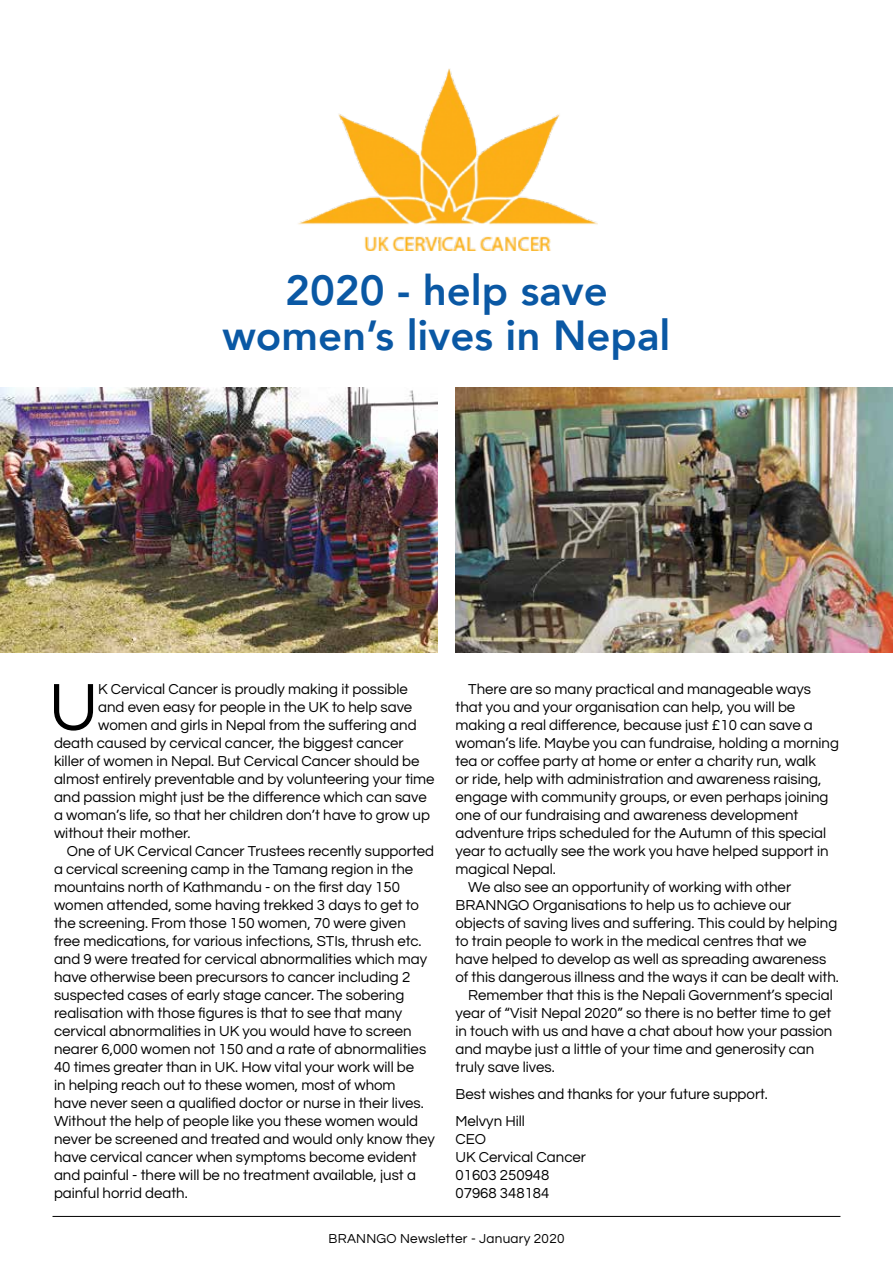
<style>
.page{position:relative;width:893px;height:1263px;background:#fff}
.page>*{position:absolute;margin:0;border:0;box-sizing:border-box;transform-origin:0 0}
.t1{font:69.45px "Questrial";color:#000}
.t2{font:800 42px/45px "Avenir";color:#0a58a4;text-align:center}
.t3{font:15px/18px "Questrial";color:#000}
.t4{font:13.5px "Questrial";letter-spacing:.02em;color:#000}
</style>
<div class="page">
<img style="left:455px;top:387px;width:438px;height:265px">
<img style="left:298px;top:68px;width:300px;height:183px">
<img style="left:0;top:387px;width:437px;height:265px">
<hr style="left:53px;top:1216px;width:787px;height:1px;background:#000">
<h2 class="t2" style="left:222px;top:268px;width:450px">2020 - help save women’s lives in Nepal</h2>
<h1 class="t1" style="left:49px;top:673px;width:51px">U</h1>
<p class="t3" style="left:98px;top:680px;width:311px">K Cervical Cancer is proudly making it possible</p>
<p class="t3" style="left:468px;top:680px;width:344px">There are so many practical and manageable ways</p>
<p class="t3" style="left:455px;top:698px;width:341px">that you and your organisation can help, you will be</p>
<p class="t3" style="left:455px;top:716px;width:359px">making a real difference, because just £10 can save a</p>
<p class="t3" style="left:455px;top:734px;width:385px">woman’s life. Maybe you can fundraise, holding a morning</p>
<p class="t3" style="left:455px;top:752px;width:362px">tea or coffee party at home or enter a charity run, walk</p>
<p class="t3" style="left:455px;top:770px;width:367px">or ride, help with administration and awareness raising,</p>
<p class="t3" style="left:455px;top:788px;width:374px">engage with community groups, or even perhaps joining</p>
<p class="t3" style="left:455px;top:806px;width:344px">one of our fundraising and awareness development</p>
<p class="t3" style="left:455px;top:824px;width:372px">adventure trips scheduled for the Autumn of this special</p>
<p class="t3" style="left:455px;top:842px;width:375px">year to actually see the work you have helped support in</p>
<p class="t3" style="left:455px;top:860px;width:102px">magical Nepal.</p>
<p class="t3" style="left:468px;top:878px;width:324px">We also see an opportunity of working with other</p>
<p class="t3" style="left:455px;top:896px;width:337px">BRANNGO Organisations to help us to achieve our</p>
<p class="t3" style="left:455px;top:914px;width:383px">objects of saving lives and suffering. This could by helping</p>
<p class="t3" style="left:455px;top:932px;width:353px">to train people to work in the medical centres that we</p>
<p class="t3" style="left:455px;top:950px;width:372px">have helped to develop as well as spreading awareness</p>
<p class="t3" style="left:455px;top:968px;width:385px">of this dangerous illness and the ways it can be dealt with.</p>
<p class="t3" style="left:468px;top:986px;width:366px">Remember that this is the Nepali Government’s special</p>
<p class="t3" style="left:455px;top:1004px;width:377px">year of “Visit Nepal 2020” so there is no better time to get</p>
<p class="t3" style="left:455px;top:1022px;width:378px">in touch with us and have a chat about how your passion</p>
<p class="t3" style="left:455px;top:1040px;width:360px">and maybe just a little of your time and generosity can</p>
<p class="t3" style="left:455px;top:1058px;width:101px">truly save lives.</p>
<p class="t3" style="left:455px;top:1081px;width:314px;line-height:27px">Best wishes and thanks for your future support.<br>Melvyn Hill</p>
<p class="t3" style="left:455px;top:1130px;width:132px">CEO<br>UK Cervical Cancer<br>01603 250948<br>07968 348184</p>
<p class="t4" style="left:329px;top:1232px;width:237px">BRANNGO Newsletter - January 2020</p>
<p class="t3" style="left:98px;top:698px;width:316px">and even easy for people in the UK to help save</p>
<p class="t3" style="left:98px;top:716px;width:320px">women and girls in Nepal from the suffering and</p>
<p class="t3" style="left:54px;top:734px;width:351px">death caused by cervical cancer, the biggest cancer</p>
<p class="t3" style="left:54px;top:752px;width:367px">killer of women in Nepal. But Cervical Cancer should be</p>
<p class="t3" style="left:54px;top:770px;width:382px">almost entirely preventable and by volunteering your time</p>
<p class="t3" style="left:54px;top:788px;width:374px">and passion might just be the difference which can save</p>
<p class="t3" style="left:54px;top:806px;width:378px">a woman’s life, so that her children don’t have to grow up</p>
<p class="t3" style="left:54px;top:824px;width:138px">without their mother.</p>
<p class="t3" style="left:67px;top:842px;width:369px">One of UK Cervical Cancer Trustees recently supported</p>
<p class="t3" style="left:54px;top:860px;width:361px">a cervical screening camp in the Tamang region in the</p>
<p class="t3" style="left:54px;top:878px;width:347px">mountains north of Kathmandu - on the first day 150</p>
<p class="t3" style="left:54px;top:896px;width:366px">women attended, some having trekked 3 days to get to</p>
<p class="t3" style="left:54px;top:914px;width:353px">the screening. From those 150 women, 70 were given</p>
<p class="t3" style="left:54px;top:932px;width:369px">free medications, for various infections, STIs, thrush etc.</p>
<p class="t3" style="left:54px;top:950px;width:375px">and 9 were treated for cervical abnormalities which may</p>
<p class="t3" style="left:54px;top:968px;width:358px">have otherwise been precursors to cancer including 2</p>
<p class="t3" style="left:54px;top:986px;width:352px">suspected cases of early stage cancer. The sobering</p>
<p class="t3" style="left:54px;top:1004px;width:350px">realisation with those figures is that to see that many</p>
<p class="t3" style="left:54px;top:1022px;width:359px">cervical abnormalities in UK you would have to screen</p>
<p class="t3" style="left:54px;top:1040px;width:374px">nearer 6,000 women not 150 and a rate of abnormalities</p>
<p class="t3" style="left:54px;top:1058px;width:362px">40 times greater than in UK. How vital your work will be</p>
<p class="t3" style="left:54px;top:1076px;width:343px">in helping reach out to these women, most of whom</p>
<p class="t3" style="left:54px;top:1094px;width:371px">have never seen a qualified doctor or nurse in their lives.</p>
<p class="t3" style="left:54px;top:1112px;width:366px">Without the help of people like you these women would</p>
<p class="t3" style="left:54px;top:1130px;width:382px">never be screened and treated and would only know they</p>
<p class="t3" style="left:54px;top:1148px;width:364px">have cervical cancer when symptoms become evident</p>
<p class="t3" style="left:54px;top:1166px;width:363px">and painful - there will be no treatment available, just a</p>
<p class="t3" style="left:54px;top:1184px;width:135px">painful horrid death.</p>
</div>
